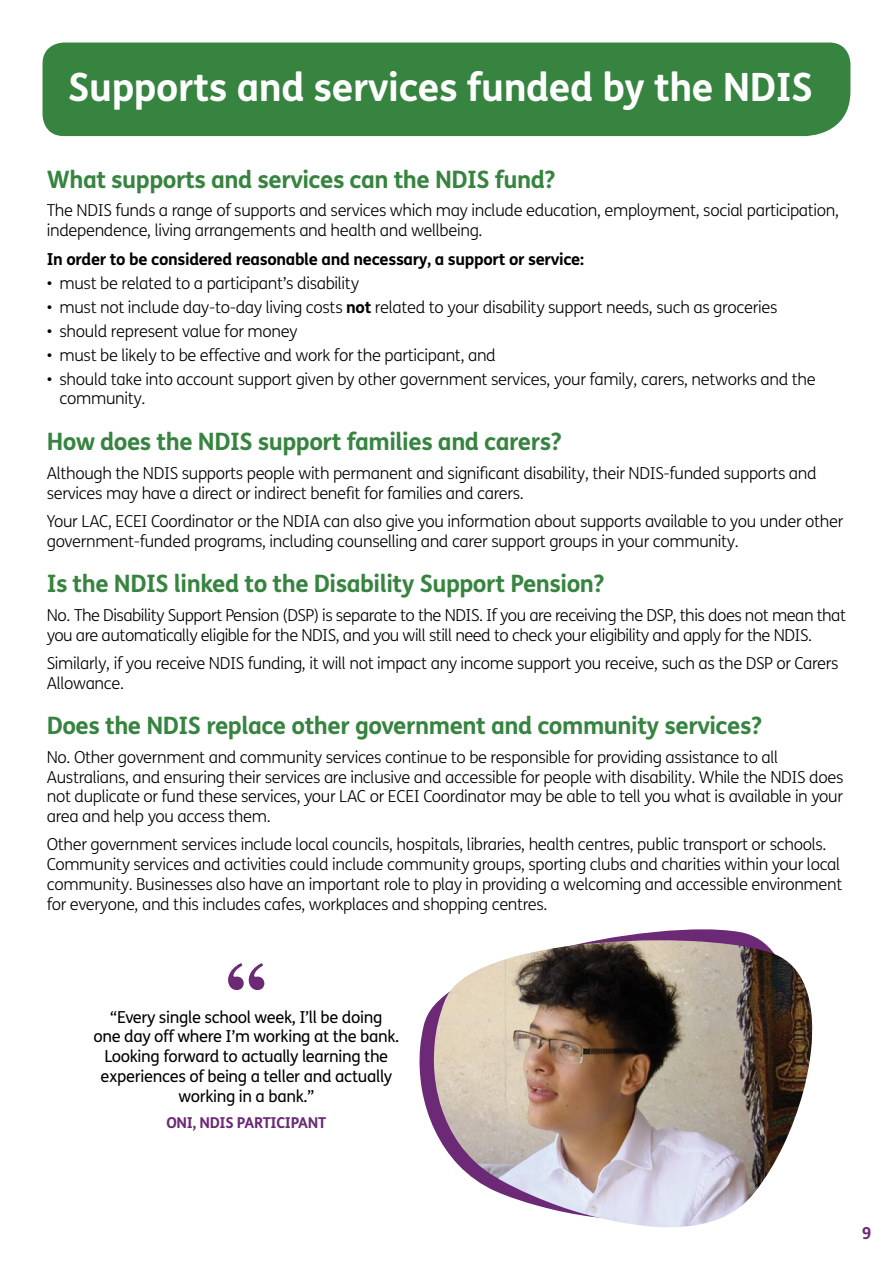
<style>
.page{position:relative;width:893px;height:1263px;background:#fff}
.page>*{position:absolute;margin:0;border:0;box-sizing:border-box;transform-origin:0 0}
.t1{font:700 81px "Century Schoolbook";color:#6b2976}
.t2{font:700 39px "FS Me";letter-spacing:-.01em;color:#fff}
.t3{font:700 24px "FS Me";letter-spacing:-.02em;color:#36843f}
.t4{font:300 16.5px/19.8px "FS Me";letter-spacing:-.02em;color:#000}
.t5{font:16.5px/19.8px "FS Me";letter-spacing:-.02em;color:#000;text-align:center}
.t6{font:700 16.5px "FS Me";letter-spacing:-.02em;color:#000}
.t7{font:700 16.5px "FS Me";color:#6b2976}
.t8{font:700 15px "FS Me";letter-spacing:-.02em;color:#6b2976}
.s1{font-weight:700}
</style>
<div class="page">
<div style="left:43px;top:43px;width:807px;height:93px;background:#36843f"></div>
<svg style="left:419px;top:929px;width:341px;height:200px"></svg>
<img style="left:434px;top:940px;width:378px;height:287px">
<h2 class="t2" style="left:68px;top:63px;width:746px">Supports and services funded by the NDIS</h2>
<h3 class="t3" style="left:47px;top:165px;width:510px">What supports and services can the NDIS fund?</h3>
<p class="t4" style="left:47px;top:201px;width:794px">The NDIS funds a range of supports and services which may include education, employment, social participation, independence, living arrangements and health and wellbeing.</p>
<p class="t6" style="left:47px;top:248px;width:539px">In order to be considered reasonable and necessary, a support or service:</p>
<p class="t4" style="left:47px;top:273px;width:314px">• must be related to a participant’s disability</p>
<p class="t4" style="left:47px;top:297px;width:732px">• must not include day-to-day living costs <span class="s1">not</span> related to your disability support needs, such as groceries</p>
<p class="t4" style="left:47px;top:321px;width:252px">• should represent value for money</p>
<p class="t4" style="left:47px;top:345px;width:451px">• must be likely to be effective and work for the participant, and</p>
<p class="t4" style="left:60px;top:370px;width:758px;line-height:19.4px;text-indent:-13px">• should take into account support given by other government services, your family, carers, networks and the community.</p>
<h3 class="t3" style="left:47px;top:427px;width:516px">How does the NDIS support families and carers?</h3>
<p class="t4" style="left:47px;top:463px;width:771px">Although the NDIS supports people with permanent and significant disability, their NDIS-funded supports and services may have a direct or indirect benefit for families and carers.</p>
<p class="t4" style="left:47px;top:512px;width:798px">Your LAC, ECEI Coordinator or the NDIA can also give you information about supports available to you under other government-funded programs, including counselling and carer support groups in your community.</p>
<h3 class="t3" style="left:47px;top:569px;width:559px">Is the NDIS linked to the Disability Support Pension?</h3>
<p class="t4" style="left:47px;top:605px;width:801px">No. The Disability Support Pension (DSP) is separate to the NDIS. If you are receiving the DSP, this does not mean that you are automatically eligible for the NDIS, and you will still need to check your eligibility and apply for the NDIS.</p>
<p class="t4" style="left:47px;top:654px;width:793px">Similarly, if you receive NDIS funding, it will not impact any income support you receive, such as the DSP or Carers<br>Allowance.</p>
<h3 class="t3" style="left:47px;top:711px;width:717px">Does the NDIS replace other government and community services?</h3>
<p class="t4" style="left:47px;top:747px;width:798px">No. Other government and community services continue to be responsible for providing assistance to all Australians, and ensuring their services are inclusive and accessible for people with disability. While the NDIS does not duplicate or fund these services, your LAC or ECEI Coordinator may be able to tell you what is available in your area and help you access them.</p>
<p class="t4" style="left:47px;top:835px;width:797px">Other government services include local councils, hospitals, libraries, health centres, public transport or schools.<br>Community services and activities could include community groups, sporting clubs and charities within your local community. Businesses also have an important role to play in providing a welcoming and accessible environment for everyone, and this includes cafes, workplaces and shopping centres.</p>
<h1 class="t1" style="left:227px;top:944px;width:40px">“</h1>
<p class="t5" style="left:93px;top:1027px;width:307px">one day off where I’m working at the bank.<br>Looking forward to actually learning the experiences of being a teller and actually working in a bank.”</p>
<p class="t8" style="left:166px;top:1113px;width:161px">ONI, NDIS PARTICIPANT</p>
<p class="t5" style="left:110px;top:1007px;width:274px">“Every single school week, I’ll be doing</p>
<p class="t7" style="left:862px;top:1223px;width:11px">9</p>
</div>
